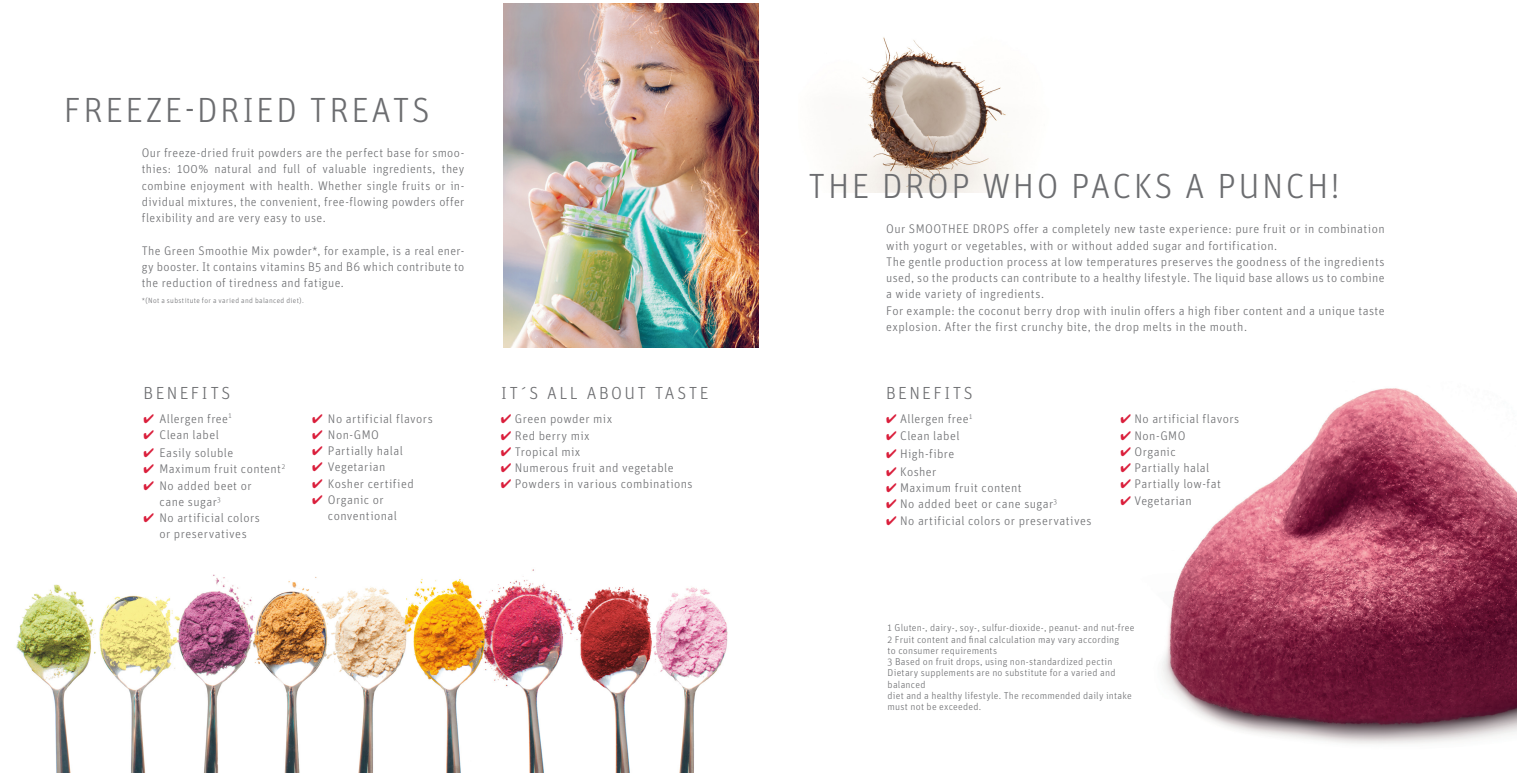
<style>
.page{position:relative;width:1517px;height:773px;background:#fff}
.page>*{position:absolute;margin:0;border:0;box-sizing:border-box;transform-origin:0 0}
.head{font:300 35px "Unit OT";letter-spacing:.07em;color:#6c6d70}
.Subline{font:300 17.5px "Unit OT";letter-spacing:.135em;color:#6c6d70}
.Copy{font:300 12.5px/16.2px "Unit OT";letter-spacing:.03em;color:#6c6d70;text-align:justify}
.t1{font:300 10px/11.2px "Unit OT";letter-spacing:.02em;color:#6c6d70}
.t2{font:300 7.5px "Unit OT";letter-spacing:.05em;color:#6c6d70}
.s1{color:#da1f3c}
</style>
<div class="page">
<img style="left:838px;top:37px;width:169px;height:156px">
<img style="left:16px;top:569px;width:712px;height:203px">
<img style="left:1162px;top:388px;width:355px;height:356px">
<img style="left:503px;top:4px;width:255px;height:343px">
<p class="head" style="left:64px;top:89px;width:367px">FREEZE-DRIED TREATS</p>
<p class="Copy" style="left:142px;top:145px;width:324px">Our freeze-dried fruit powders are the perfect base for smoo&shy;thies: 100% natural and full of valuable ingredients, they combine enjoyment with health. Whether single fruits or in&shy;dividual mixtures, the convenient, free-flowing powders offer flexibility and are very easy to use.</p>
<p class="Copy" style="left:142px;top:242px;width:324px">The Green Smoothie Mix powder*, for example, is a real ener&shy;gy booster. It contains vitamins B5 and B6 which contribute to the reduction of tiredness and fatigue.</p>
<p class="t2" style="left:142px;top:296px;width:164px">*(Not a substitute for a varied and balanced diet).</p>
<p class="head" style="left:808px;top:165px;width:533px">THE DROP WHO PACKS A PUNCH!</p>
<p class="Copy" style="left:886px;top:221px;width:500px">Our SMOOTHEE DROPS offer a completely new taste experience: pure fruit or in combination with yogurt or vegetables, with or without added sugar and fortification.</p>
<p class="Copy" style="left:886px;top:253px;width:500px">The gentle production process at low temperatures preserves the goodness of the ingredients used, so the products can contribute to a healthy lifestyle. The liquid base allows us to combine a wide variety of ingredients.</p>
<p class="Copy" style="left:886px;top:302px;width:500px">For example: the coconut berry drop with inulin offers a high fiber content and a unique taste explosion. After the first crunchy bite, the drop melts in the mouth.</p>
<p class="Subline" style="left:144px;top:382px;width:88px">BENEFITS</p>
<p class="Subline" style="left:886px;top:382px;width:88px">BENEFITS</p>
<p class="Copy" style="left:886px;top:411px;width:88px"><span class="s1">✔</span> Allergen free<sup>1</sup></p>
<p class="Copy" style="left:886px;top:427px;width:75px"><span class="s1">✔</span> Clean label</p>
<p class="Copy" style="left:886px;top:445px;width:70px"><span class="s1">✔</span> High-fibre</p>
<p class="Copy" style="left:886px;top:463px;width:52px"><span class="s1">✔</span> Kosher</p>
<p class="Copy" style="left:886px;top:479px;width:137px"><span class="s1">✔</span> Maximum fruit content</p>
<p class="Copy" style="left:886px;top:496px;width:173px"><span class="s1">✔</span> No added beet or cane sugar<sup>3</sup></p>
<p class="Copy" style="left:886px;top:512px;width:207px"><span class="s1">✔</span> No artificial colors or preservatives</p>
<p class="Subline" style="left:501px;top:382px;width:209px">IT´S ALL ABOUT TASTE</p>
<p class="Copy" style="left:501px;top:411px;width:113px"><span class="s1">✔</span> Green powder mix</p>
<p class="Copy" style="left:501px;top:427px;width:90px"><span class="s1">✔</span> Red berry mix</p>
<p class="Copy" style="left:501px;top:443px;width:81px"><span class="s1">✔</span> Tropical mix</p>
<p class="Copy" style="left:501px;top:459px;width:174px"><span class="s1">✔</span> Numerous fruit and vegetable</p>
<p class="Copy" style="left:501px;top:476px;width:193px"><span class="s1">✔</span> Powders in various combinations</p>
<p class="Copy" style="left:144px;top:410px;width:90px"><span class="s1">✔</span> Allergen free<sup>1</sup></p>
<p class="Copy" style="left:144px;top:426px;width:77px"><span class="s1">✔</span> Clean label</p>
<p class="Copy" style="left:144px;top:444px;width:91px"><span class="s1">✔</span> Easily soluble</p>
<p class="Copy" style="left:144px;top:461px;width:143px"><span class="s1">✔</span> Maximum fruit content<sup>2</sup></p>
<p class="Copy" style="left:159px;top:477px;width:94px;text-indent:-16px"><span class="s1">✔</span> No added beet or cane sugar<sup>3</sup></p>
<p class="Copy" style="left:144px;top:509px;width:118px;text-align:center"><span class="s1">✔</span> No artificial colors or preservatives</p>
<p class="Copy" style="left:312px;top:410px;width:122px"><span class="s1">✔</span> No artificial flavors</p>
<p class="Copy" style="left:312px;top:426px;width:68px"><span class="s1">✔</span> Non-GMO</p>
<p class="Copy" style="left:312px;top:442px;width:92px"><span class="s1">✔</span> Partially halal</p>
<p class="Copy" style="left:312px;top:459px;width:75px"><span class="s1">✔</span> Vegetarian</p>
<p class="Copy" style="left:312px;top:475px;width:103px"><span class="s1">✔</span> Kosher certified</p>
<p class="Copy" style="left:312px;top:491px;width:73px"><span class="s1">✔</span> Organic or</p>
<p class="Copy" style="left:328px;top:507px;width:70px">conventional</p>
<p class="Copy" style="left:1120px;top:411px;width:120px"><span class="s1">✔</span> No artificial flavors</p>
<p class="Copy" style="left:1120px;top:427px;width:67px"><span class="s1">✔</span> Non-GMO</p>
<p class="Copy" style="left:1120px;top:443px;width:57px"><span class="s1">✔</span> Organic</p>
<p class="Copy" style="left:1120px;top:459px;width:90px"><span class="s1">✔</span> Partially halal</p>
<p class="Copy" style="left:1120px;top:476px;width:102px"><span class="s1">✔</span> Partially low-fat</p>
<p class="Copy" style="left:1120px;top:492px;width:73px"><span class="s1">✔</span> Vegetarian</p>
<p class="t1" style="left:887px;top:622px;width:248px">1 Gluten-, dairy-, soy-, sulfur-dioxide-, peanut- and nut-free</p>
<p class="t1" style="left:887px;top:633px;width:233px">2 Fruit content and final calculation may vary according</p>
<p class="t1" style="left:887px;top:644px;width:111px">to consumer requirements</p>
<p class="t1" style="left:887px;top:656px;width:226px">3 Based on fruit drops, using non-standardized pectin</p>
<p class="t1" style="left:887px;top:667px;width:229px">Dietary supplements are no substitute for a varied and balanced</p>
<p class="t1" style="left:887px;top:689px;width:246px">diet and a healthy lifestyle. The recommended daily intake must not be exceeded.</p>
</div>
